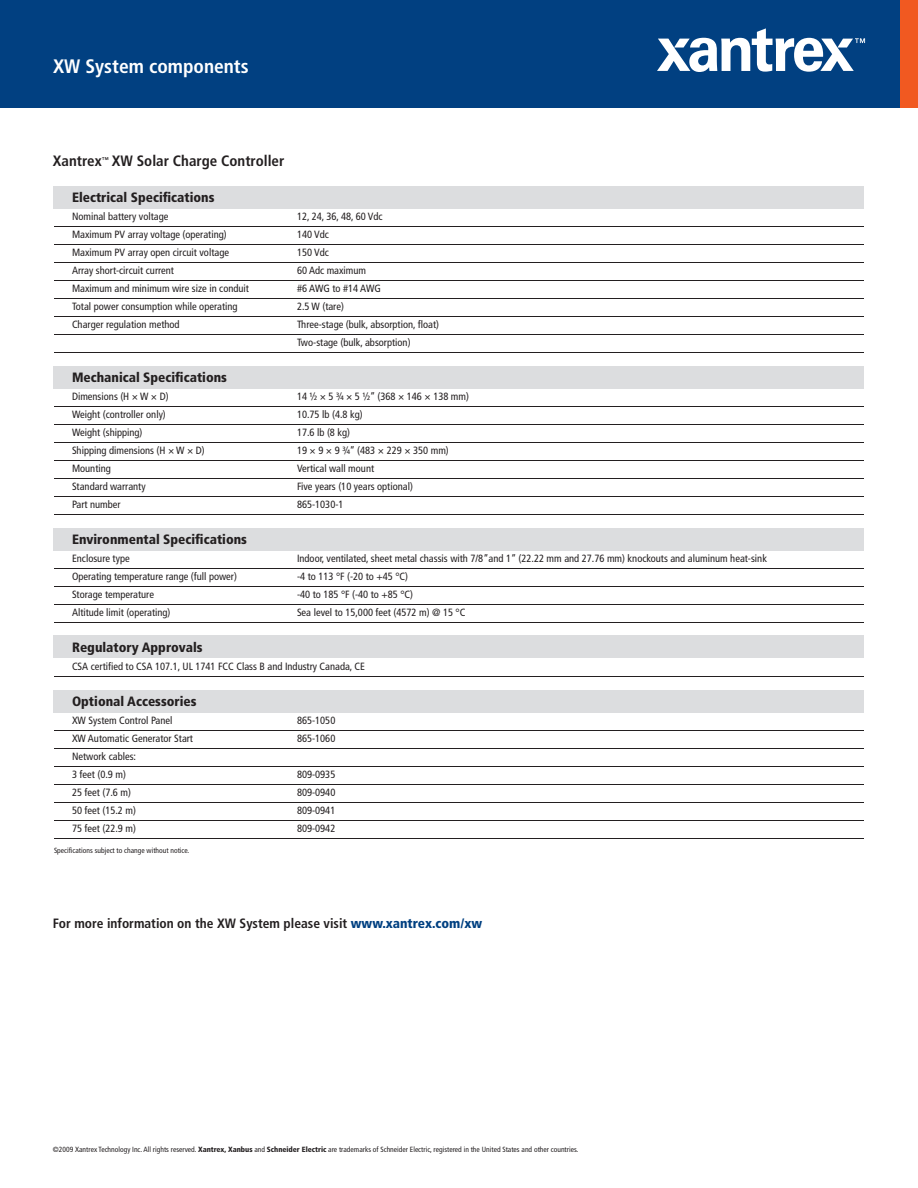
<style>
.page{position:relative;width:918px;height:1188px;background:#fff}
.page>*{position:absolute;margin:0;border:0;box-sizing:border-box;transform-origin:0 0}
.t1{font:700 condensed 19.5px "Frutiger";color:#fff}
.t2{font:700 condensed 15px "Frutiger";color:#231f20}
.t3{font:900 condensed 13.5px "Frutiger";color:#231f20}
.t4{font:700 condensed 13.5px "Frutiger";color:#231f20}
.t5{font:condensed 10.5px/18px "Frutiger";color:#231f20}
.t6{font:condensed 7.5px "Frutiger";color:#231f20}
.s1{font-weight:900;color:#014081}
.s2{font-weight:900}
</style>
<div class="page">
<div style="left:53px;top:186px;width:811px;height:22px;background:#dcdddf"></div>
<div style="left:53px;top:367px;width:811px;height:22px;background:#dcdddf"></div>
<div style="left:53px;top:528px;width:811px;height:22px;background:#dcdddf"></div>
<div style="left:53px;top:690px;width:811px;height:23px;background:#dcdddf"></div>
<div style="left:53px;top:636px;width:811px;height:22px;background:#dcdddf"></div>
<div style="left:0;top:0;width:918px;height:108px;background:#014081"></div>
<div style="left:900px;top:0;width:18px;height:108px;background:#f15921"></div>
<svg style="left:657px;top:28px;width:208px;height:44px"></svg>
<hr style="left:54px;top:226px;width:810px;height:1px;background:#231f20">
<hr style="left:54px;top:244px;width:810px;height:1px;background:#231f20">
<hr style="left:54px;top:262px;width:810px;height:1px;background:#231f20">
<hr style="left:54px;top:280px;width:810px;height:1px;background:#231f20">
<hr style="left:54px;top:298px;width:810px;height:1px;background:#231f20">
<hr style="left:54px;top:316px;width:810px;height:1px;background:#231f20">
<hr style="left:54px;top:334px;width:810px;height:1px;background:#231f20">
<hr style="left:54px;top:352px;width:810px;height:1px;background:#231f20">
<hr style="left:54px;top:406px;width:810px;height:1px;background:#231f20">
<hr style="left:54px;top:424px;width:810px;height:1px;background:#231f20">
<hr style="left:54px;top:442px;width:810px;height:1px;background:#231f20">
<hr style="left:54px;top:460px;width:810px;height:1px;background:#231f20">
<hr style="left:54px;top:478px;width:810px;height:1px;background:#231f20">
<hr style="left:54px;top:496px;width:810px;height:1px;background:#231f20">
<hr style="left:54px;top:514px;width:810px;height:1px;background:#231f20">
<hr style="left:54px;top:568px;width:810px;height:1px;background:#231f20">
<hr style="left:54px;top:586px;width:810px;height:1px;background:#231f20">
<hr style="left:54px;top:604px;width:810px;height:1px;background:#231f20">
<hr style="left:54px;top:622px;width:810px;height:1px;background:#231f20">
<hr style="left:54px;top:676px;width:810px;height:1px;background:#231f20">
<hr style="left:54px;top:730px;width:810px;height:1px;background:#231f20">
<hr style="left:54px;top:748px;width:810px;height:1px;background:#231f20">
<hr style="left:54px;top:766px;width:810px;height:1px;background:#231f20">
<hr style="left:54px;top:784px;width:810px;height:1px;background:#231f20">
<hr style="left:54px;top:802px;width:810px;height:1px;background:#231f20">
<hr style="left:54px;top:820px;width:810px;height:1px;background:#231f20">
<hr style="left:54px;top:838px;width:810px;height:1px;background:#231f20">
<h1 class="t1" style="left:53px;top:55px;width:197px">XW System components</h1>
<h2 class="t2" style="left:53px;top:152px;width:233px">Xantrex<sup>™</sup> XW Solar Charge Controller</h2>
<p class="t3" style="left:72px;top:189px;width:144px">Electrical Specifications</p>
<p class="t5" style="left:72px;top:208px;width:98px">Nominal battery voltage</p>
<p class="t5" style="left:297px;top:208px;width:87px">12, 24, 36, 48, 60 Vdc</p>
<p class="t5" style="left:72px;top:226px;width:156px">Maximum PV array voltage (operating)</p>
<p class="t5" style="left:297px;top:226px;width:33px">140 Vdc</p>
<p class="t5" style="left:72px;top:244px;width:159px">Maximum PV array open circuit voltage</p>
<p class="t5" style="left:297px;top:244px;width:33px">150 Vdc</p>
<p class="t5" style="left:72px;top:262px;width:104px">Array short-circuit current</p>
<p class="t5" style="left:297px;top:262px;width:71px">60 Adc maximum</p>
<p class="t5" style="left:72px;top:280px;width:179px">Maximum and minimum wire size in conduit</p>
<p class="t5" style="left:297px;top:280px;width:85px">#6 AWG to #14 AWG</p>
<p class="t5" style="left:72px;top:298px;width:167px">Total power consumption while operating</p>
<p class="t5" style="left:297px;top:298px;width:48px">2.5 W (tare)</p>
<p class="t5" style="left:72px;top:316px;width:109px">Charger regulation method</p>
<p class="t5" style="left:297px;top:316px;width:144px">Three-stage (bulk, absorption, float)<br>Two-stage (bulk, absorption)</p>
<p class="t3" style="left:72px;top:369px;width:157px">Mechanical Specifications</p>
<p class="t5" style="left:72px;top:388px;width:98px">Dimensions (H × W × D)</p>
<p class="t5" style="left:297px;top:388px;width:174px">14 ½ × 5 ¾ × 5 ½” (368 × 146 × 138 mm)</p>
<p class="t5" style="left:72px;top:406px;width:95px">Weight (controller only)</p>
<p class="t5" style="left:297px;top:406px;width:67px">10.75 lb (4.8 kg)</p>
<p class="t5" style="left:72px;top:424px;width:72px">Weight (shipping)</p>
<p class="t5" style="left:297px;top:424px;width:55px">17.6 lb (8 kg)</p>
<p class="t5" style="left:72px;top:442px;width:134px">Shipping dimensions (H × W × D)</p>
<p class="t5" style="left:297px;top:442px;width:153px">19 × 9 × 9 ¾” (483 × 229 × 350 mm)</p>
<p class="t5" style="left:72px;top:460px;width:40px">Mounting</p>
<p class="t5" style="left:297px;top:460px;width:79px">Vertical wall mount</p>
<p class="t5" style="left:72px;top:478px;width:75px">Standard warranty</p>
<p class="t5" style="left:297px;top:478px;width:117px">Five years (10 years optional)</p>
<p class="t5" style="left:72px;top:496px;width:50px">Part number</p>
<p class="t5" style="left:297px;top:496px;width:48px">865-1030-1</p>
<p class="t3" style="left:72px;top:531px;width:177px">Environmental Specifications</p>
<p class="t5" style="left:72px;top:550px;width:59px">Enclosure type</p>
<p class="t5" style="left:297px;top:550px;width:472px">Indoor, ventilated, sheet metal chassis with 7/8”and 1” (22.22 mm and 27.76 mm) knockouts and aluminum heat-sink</p>
<p class="t5" style="left:72px;top:568px;width:167px">Operating temperature range (full power)</p>
<p class="t5" style="left:297px;top:568px;width:113px">-4 to 113 °F (-20 to +45 °C)</p>
<p class="t5" style="left:72px;top:586px;width:84px">Storage temperature</p>
<p class="t5" style="left:297px;top:586px;width:118px">-40 to 185 °F (-40 to +85 °C)</p>
<p class="t5" style="left:72px;top:604px;width:100px">Altitude limit (operating)</p>
<p class="t5" style="left:297px;top:604px;width:170px">Sea level to 15,000 feet (4572 m) @ 15 °C</p>
<p class="t3" style="left:72px;top:639px;width:132px">Regulatory Approvals</p>
<p class="t5" style="left:72px;top:658px;width:295px">CSA certified to CSA 107.1, UL 1741 FCC Class B and Industry Canada, CE</p>
<p class="t3" style="left:72px;top:693px;width:126px">Optional Accessories</p>
<p class="t5" style="left:72px;top:712px;width:102px">XW System Control Panel</p>
<p class="t5" style="left:297px;top:712px;width:40px">865-1050</p>
<p class="t5" style="left:72px;top:730px;width:123px">XW Automatic Generator Start</p>
<p class="t5" style="left:297px;top:730px;width:40px">865-1060</p>
<p class="t5" style="left:72px;top:748px;width:66px">Network cables:<br>3 feet (0.9 m)</p>
<p class="t5" style="left:297px;top:766px;width:40px">809-0935</p>
<p class="t5" style="left:72px;top:784px;width:61px">25 feet (7.6 m)</p>
<p class="t5" style="left:297px;top:784px;width:40px">809-0940</p>
<p class="t5" style="left:72px;top:802px;width:66px">50 feet (15.2 m)</p>
<p class="t5" style="left:297px;top:802px;width:40px">809-0941</p>
<p class="t5" style="left:72px;top:820px;width:66px">75 feet (22.9 m)</p>
<p class="t5" style="left:297px;top:820px;width:40px">809-0942</p>
<p class="t6" style="left:54px;top:846px;width:137px">Specifications subject to change without notice.</p>
<p class="t4" style="left:53px;top:915px;width:431px">For more information on the XW System please visit <span class="s1">www.xantrex.com/xw</span></p>
<p class="t6" style="left:53px;top:1145px;width:527px">©2009 Xantrex Technology Inc. All rights reserved. <span class="s2">Xantrex, Xanbus</span> and <span class="s2">Schneider Electric</span> are trademarks of Schneider Electric, registered in the United States and other countries.</p>
</div>
